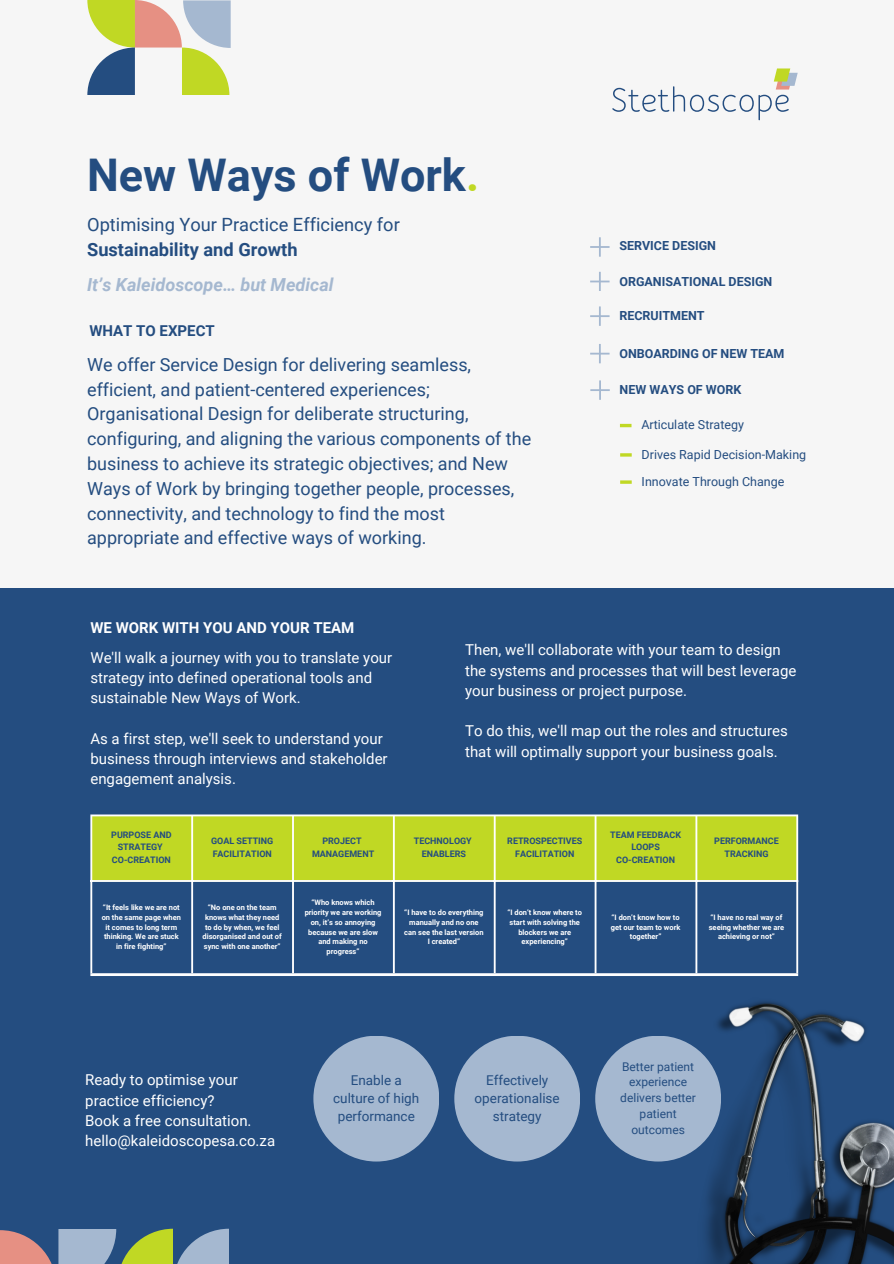
<style>
.page{position:relative;width:894px;height:1264px;background:#fff}
.page>*{position:absolute;margin:0;border:0;box-sizing:border-box;transform-origin:0 0}
.t1{font:700 45px "Roboto";color:#244d80}
.t2{font:18.3px/24.8px "Roboto";color:#244d80}
.t3{font:18px/24.8px "Roboto";color:#244d80}
.t4{font:italic 700 18px "Roboto";color:#a5b8d0}
.t5{font:15px/20.2px "Roboto";color:#fff}
.t6{font:700 15px "Roboto";color:#fff}
.t7{font:700 15px "Roboto";color:#244d80}
.t8{font:13.5px/18px "Roboto";color:#244d80;text-align:center}
.t9{font:700 12.45px "Roboto";color:#244d80}
.t10{font:12.45px "Roboto";color:#244d80}
.t11{font:12px/15.8px "Roboto";color:#244d80;text-align:center}
.t12{font:700 9px/12.5px "Roboto";color:#244d80;text-align:center}
.t13{font:700 7.5px/9.9px "Roboto";color:#fff;text-align:center}
.s1{color:#c0d824}
.s2{font-weight:700}
</style>
<div class="page">
<div style="left:0;top:0;width:893px;height:1263px;background:#f6f6f6"></div>
<div style="left:0;top:588px;width:893px;height:675px;background:#244d80"></div>
<svg style="left:0;top:1228px;width:228px;height:35px"></svg>
<img style="left:672px;top:1001px;width:221px;height:262px">
<div style="left:313px;top:1035px;width:126px;height:126px;background:#a5b8d0;border-radius:50%"></div>
<div style="left:595px;top:1035px;width:126px;height:126px;background:#a5b8d0;border-radius:50%"></div>
<div style="left:454px;top:1035px;width:126px;height:126px;background:#a5b8d0;border-radius:50%"></div>
<svg style="left:620px;top:424px;width:11px;height:3px"></svg>
<svg style="left:620px;top:453px;width:11px;height:3px"></svg>
<svg style="left:620px;top:480px;width:11px;height:4px"></svg>
<svg style="left:590px;top:237px;width:19px;height:19px"></svg>
<svg style="left:590px;top:272px;width:19px;height:19px"></svg>
<svg style="left:590px;top:306px;width:19px;height:19px"></svg>
<svg style="left:590px;top:344px;width:19px;height:19px"></svg>
<svg style="left:590px;top:380px;width:19px;height:19px"></svg>
<svg style="left:612px;top:68px;width:185px;height:52px"></svg>
<svg style="left:92px;top:816px;width:704px;height:64px;background:#c2d92e"></svg>
<hr style="left:90px;top:816px;width:2px;height:157px;background:#fff">
<hr style="left:191px;top:816px;width:2px;height:157px;background:#fff">
<hr style="left:292px;top:816px;width:2px;height:157px;background:#fff">
<hr style="left:393px;top:816px;width:1px;height:157px;background:#fff">
<hr style="left:493px;top:816px;width:2px;height:157px;background:#fff">
<hr style="left:594px;top:816px;width:2px;height:157px;background:#fff">
<hr style="left:695px;top:816px;width:2px;height:157px;background:#fff">
<hr style="left:796px;top:816px;width:2px;height:157px;background:#fff">
<hr style="left:90px;top:814px;width:708px;height:2px;background:#fff">
<hr style="left:90px;top:880px;width:708px;height:1px;background:#fff">
<hr style="left:90px;top:973px;width:708px;height:3px;background:#fff">
<svg style="left:87px;top:0;width:143px;height:95px"></svg>
<p class="t1" style="left:87px;top:150px;width:393px">New Ways of Work<span class="s1">.</span></p>
<h4 class="t2" style="left:87px;top:213px;width:314px">Optimising Your Practice Efficiency for<br><span class="s2">Sustainability and Growth</span></h4>
<h5 class="t4" style="left:87px;top:274px;width:248px">It’s Kaleidoscope… but Medical</h5>
<h5 class="t7" style="left:89px;top:322px;width:127px">WHAT TO EXPECT</h5>
<h5 class="t3" style="left:87px;top:352px;width:445px">We offer Service Design for delivering seamless, efficient, and patient-centered experiences; Organisational Design for deliberate structuring, configuring, and aligning the various components of the business to achieve its strategic objectives; and New Ways of Work by bringing together people, processes, connectivity, and technology to find the most appropriate and effective ways of working.</h5>
<p class="t6" style="left:90px;top:619px;width:265px">WE WORK WITH YOU AND YOUR TEAM</p>
<h5 class="t9" style="left:619px;top:238px;width:98px">SERVICE DESIGN</h5>
<p class="t9" style="left:619px;top:274px;width:154px">ORGANISATIONAL DESIGN</p>
<p class="t9" style="left:619px;top:308px;width:87px">RECRUITMENT</p>
<p class="t9" style="left:619px;top:346px;width:167px">ONBOARDING OF NEW TEAM</p>
<p class="t9" style="left:619px;top:382px;width:123px">NEW WAYS OF WORK</p>
<p class="t10" style="left:641px;top:417px;width:104px">Articulate Strategy</p>
<p class="t10" style="left:641px;top:447px;width:166px">Drives Rapid Decision-Making</p>
<p class="t10" style="left:641px;top:474px;width:144px">Innovate Through Change</p>
<p class="t5" style="left:90px;top:647px;width:303px">We'll walk a journey with you to translate your strategy into defined operational tools and sustainable New Ways of Work.</p>
<p class="t5" style="left:90px;top:728px;width:299px">As a first step, we'll seek to understand your business through interviews and stakeholder engagement analysis.</p>
<p class="t12" style="left:111px;top:828px;width:62px">PURPOSE AND<br>STRATEGY</p>
<p class="t12" style="left:112px;top:853px;width:60px">CO-CREATION</p>
<h1 class="t12" style="left:211px;top:834px;width:64px;text-align:left">GOAL SETTING<br>FACILITATION</h1>
<p class="t12" style="left:322px;top:834px;width:41px">PROJECT</p>
<h2 class="t12" style="left:312px;top:847px;width:64px">MANAGEMENT</h2>
<p class="t5" style="left:465px;top:640px;width:332px">Then, we'll collaborate with your team to design the systems and processes that will best leverage your business or project purpose.</p>
<p class="t5" style="left:465px;top:721px;width:324px">To do this, we'll map out the roles and structures that will optimally support your business goals.</p>
<h4 class="t12" style="left:413px;top:834px;width:59px">TECHNOLOGY</h4>
<p class="t12" style="left:421px;top:847px;width:46px">ENABLERS</p>
<p class="t12" style="left:507px;top:834px;width:76px">RETROSPECTIVES<br>FACILITATION</p>
<p class="t12" style="left:610px;top:828px;width:72px">TEAM FEEDBACK<br>LOOPS</p>
<p class="t12" style="left:616px;top:853px;width:60px">CO-CREATION</p>
<p class="t12" style="left:714px;top:834px;width:66px">PERFORMANCE</p>
<p class="t12" style="left:724px;top:847px;width:45px">TRACKING</p>
<p class="t13" style="left:102px;top:902px;width:81px">“It feels like we are not on the same page when it comes to long term thinking. We are stuck in fire fighting”</p>
<p class="t13" style="left:202px;top:902px;width:81px">“No one on the team knows what they need to do by when, we feel disorganised and out of sync with one another”</p>
<p class="t13" style="left:304px;top:897px;width:78px">“Who knows which priority we are working on, it’s so annoying because we are slow and making no progress”</p>
<p class="t13" style="left:404px;top:907px;width:81px">“I have to do everything manually and no one can see the last version<br>I created”</p>
<p class="t13" style="left:507px;top:907px;width:76px">“I don’t know where to start with solving the blockers we are experiencing”</p>
<p class="t13" style="left:610px;top:912px;width:71px">“I don’t know how to get our team to work together”</p>
<p class="t13" style="left:708px;top:912px;width:77px">“I have no real way of seeing whether we are achieving or not”</p>
<p class="t5" style="left:85px;top:1070px;width:191px">Ready to optimise your practice efficiency?<br>Book a free consultation. hello@kaleidoscopesa.co.za</p>
<p class="t8" style="left:333px;top:1071px;width:88px">Enable a culture of high performance</p>
<p class="t8" style="left:474px;top:1071px;width:87px">Effectively operationalise strategy</p>
<p class="t11" style="left:620px;top:1058px;width:77px">Better patient experience delivers better patient outcomes</p>
</div>
